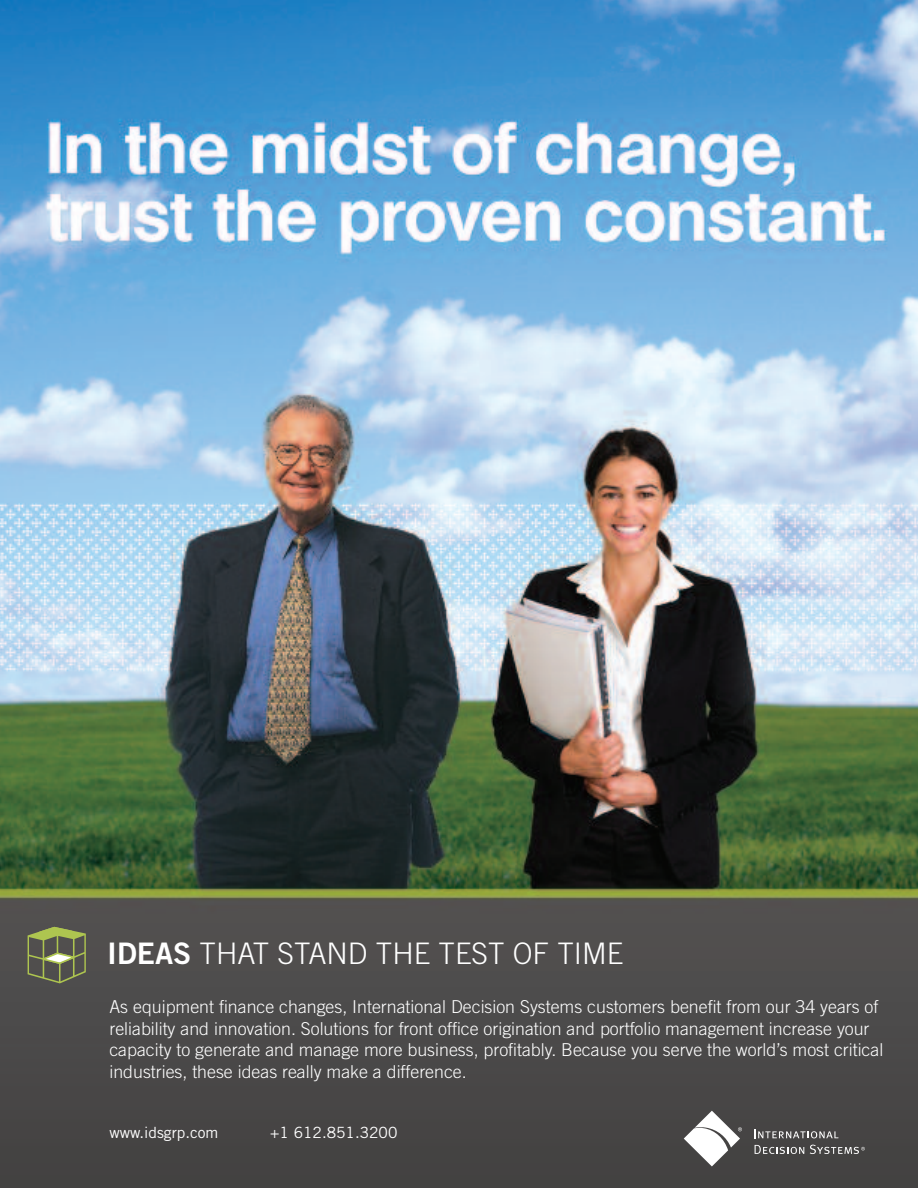
<style>
.page{position:relative;width:918px;height:1188px;background:#fff}
.page>*{position:absolute;margin:0;border:0;box-sizing:border-box;transform-origin:0 0}
.t1{font:29.7px "Trade Gothic Light+ZLCCEH";color:#fff}
.t2{font:17.7px/21.6px "Trade Gothic Light+ZLCCEH";color:#fff}
.t3{font:15.45px "Trade Gothic+TTEHCK";color:#fff}
.s1{font-family:"Trade Gothic Bold Two+IHIVAI"}
</style>
<div class="page">
<img style="left:0;top:0;width:918px;height:1188px">
<svg style="left:684px;top:1111px;width:58px;height:55px"></svg>
<svg style="left:755px;top:1129px;width:83px;height:9px"></svg>
<svg style="left:755px;top:1145px;width:49px;height:9px"></svg>
<svg style="left:810px;top:1145px;width:55px;height:9px"></svg>
<svg style="left:28px;top:927px;width:58px;height:56px;background:#707554"></svg>
<h1 class="t1" style="left:107px;top:943px;width:518px"><span class="s1">IDEAS</span> THAT STAND THE TEST OF TIME</h1>
<p class="t2" style="left:109px;top:997px;width:775px">As equipment finance changes, International Decision Systems customers benefit from our 34 years of reliability and innovation. Solutions for front office origination and portfolio management increase your capacity to generate and manage more business, profitably. Because you serve the world’s most critical industries, these ideas really make a difference.</p>
<p class="t3" style="left:109px;top:1127px;width:111px">www.idsgrp.com</p>
<p class="t3" style="left:270px;top:1127px;width:129px">+1 612.851.3200</p>
</div>
